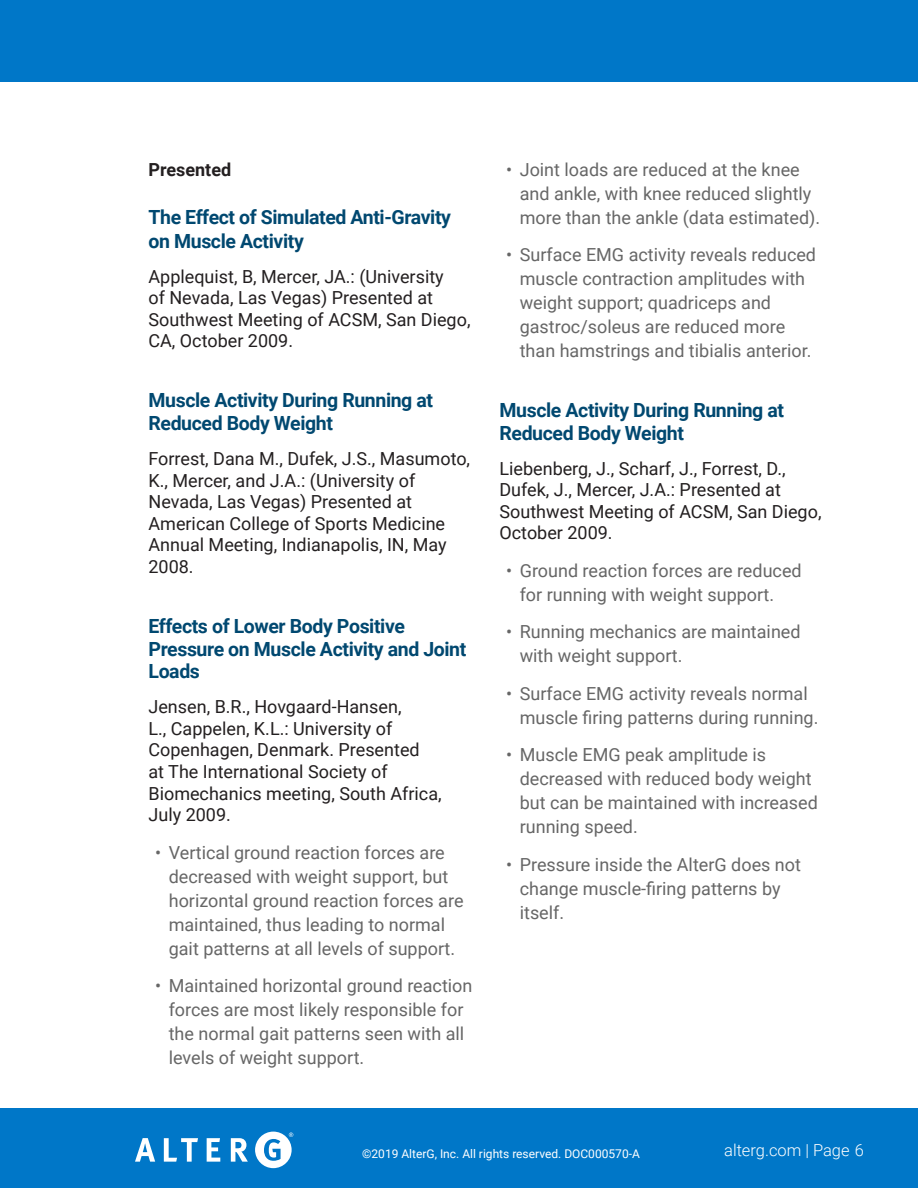
<style>
.page{position:relative;width:918px;height:1188px;background:#fff}
.page>*{position:absolute;margin:0;border:0;box-sizing:border-box;transform-origin:0 0}
.blue_heaeder{font:700 19.5px/22.5px "Roboto";letter-spacing:-.02em;color:#004870}
.bullets{font:700 19.5px/24px "Roboto";letter-spacing:-.02em;color:#004870}
.t1{font:18px/24px "Roboto";color:#666}
.t2{font:18px/21.6px "Roboto";color:#231f20}
.bullets-2{font:700 18px "Roboto";color:#231f20}
.t3{font:300 16.5px "Roboto";color:#fff}
.t4{font:12px "Roboto";color:#fff}
</style>
<div class="page">
<div style="left:0;top:1108px;width:918px;height:80px;background:#0077c8"></div>
<svg style="left:135px;top:1138px;width:20px;height:24px"></svg>
<svg style="left:164px;top:1138px;width:34px;height:24px"></svg>
<svg style="left:207px;top:1138px;width:13px;height:24px"></svg>
<svg style="left:231px;top:1138px;width:17px;height:24px"></svg>
<svg style="left:255px;top:1132px;width:38px;height:36px"></svg>
<div style="left:0;top:0;width:918px;height:82px;background:#0077c8"></div>
<p class="bullets-2" style="left:148px;top:156px;width:84px">Presented</p>
<p class="bullets" style="left:148px;top:204px;width:304px">The Effect of Simulated Anti-Gravity on Muscle Activity</p>
<p class="t2" style="left:148px;top:265px;width:324px">Applequist, B, Mercer, JA.: (University<br>of Nevada, Las Vegas) Presented at<br>Southwest Meeting of ACSM, San Diego,<br>CA, October 2009.</p>
<p class="blue_heaeder" style="left:148px;top:388px;width:286px">Muscle Activity During Running at<br>Reduced Body Weight</p>
<p class="t2" style="left:148px;top:447px;width:323px">Forrest, Dana M., Dufek, J.S., Masumoto,<br>K., Mercer, and J.A.: (University of<br>Nevada, Las Vegas) Presented at<br>American College of Sports Medicine<br>Annual Meeting, Indianapolis, IN, May<br>2008.</p>
<p class="blue_heaeder" style="left:148px;top:614px;width:319px">Effects of Lower Body Positive<br>Pressure on Muscle Activity and Joint<br>Loads</p>
<p class="t2" style="left:148px;top:695px;width:295px">Jensen, B.R., Hovgaard-Hansen,<br>L., Cappelen, K.L.: University of<br>Copenhagen, Denmark. Presented<br>at The International Society of<br>Biomechanics meeting, South Africa,<br>July 2009.</p>
<p class="t1" style="left:169px;top:840px;width:296px;text-indent:-14px">• Vertical ground reaction forces are decreased with weight support, but horizontal ground reaction forces are maintained, thus leading to normal gait patterns at all levels of support.</p>
<p class="t1" style="left:169px;top:973px;width:305px;text-indent:-14px">• Maintained horizontal ground reaction forces are most likely responsible for the normal gait patterns seen with all levels of weight support.</p>
<p class="t1" style="left:520px;top:156px;width:302px;text-indent:-14px">• Joint loads are reduced at the knee and ankle, with knee reduced slightly more than the ankle (data estimated).</p>
<p class="t1" style="left:520px;top:242px;width:298px;text-indent:-14px">• Surface EMG activity reveals reduced muscle contraction amplitudes with weight support; quadriceps and gastroc/soleus are reduced more than hamstrings and tibialis anterior.</p>
<p class="blue_heaeder" style="left:500px;top:398px;width:286px">Muscle Activity During Running at<br>Reduced Body Weight</p>
<p class="t2" style="left:500px;top:457px;width:324px">Liebenberg, J., Scharf, J., Forrest, D.,<br>Dufek, J., Mercer, J.A.: Presented at<br>Southwest Meeting of ACSM, San Diego,<br>October 2009.</p>
<p class="t1" style="left:520px;top:558px;width:283px;text-indent:-14px">• Ground reaction forces are reduced for running with weight support.</p>
<p class="t1" style="left:520px;top:619px;width:282px;text-indent:-14px">• Running mechanics are maintained with weight support.</p>
<p class="t1" style="left:520px;top:681px;width:300px;text-indent:-14px">• Surface EMG activity reveals normal muscle firing patterns during running.</p>
<p class="t1" style="left:520px;top:742px;width:300px;text-indent:-14px">• Muscle EMG peak amplitude is decreased with reduced body weight but can be maintained with increased running speed.</p>
<p class="t1" style="left:520px;top:852px;width:283px;text-indent:-14px">• Pressure inside the AlterG does not change muscle-firing patterns by itself.</p>
<p class="t4" style="left:362px;top:1146px;width:279px">©2019 AlterG, Inc. All rights reserved. DOC000570-A</p>
<p class="t3" style="left:724px;top:1138px;width:141px">alterg.com | Page 6</p>
</div>
